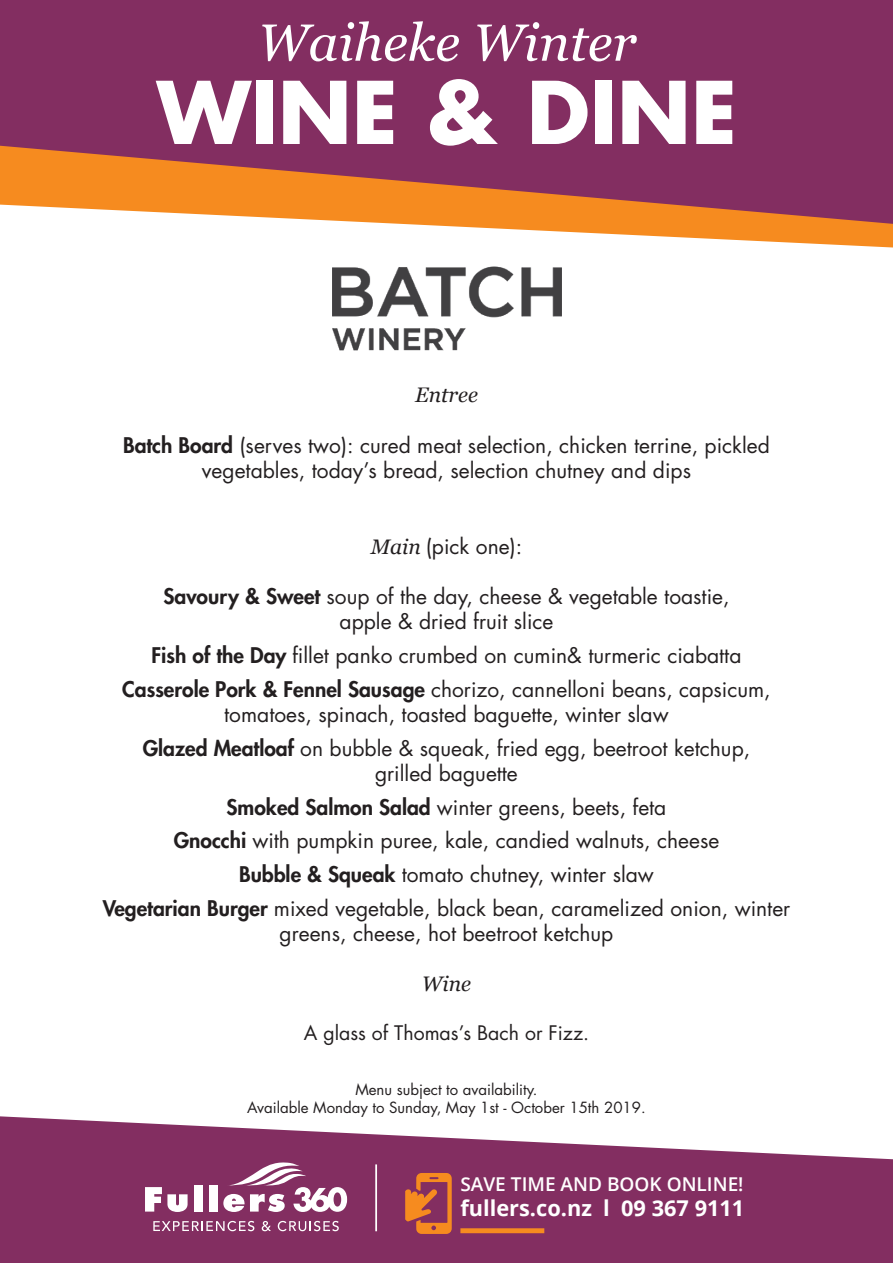
<style>
.page{position:relative;width:893px;height:1263px;background:#fff}
.page>*{position:absolute;margin:0;border:0;box-sizing:border-box;transform-origin:0 0}
.t1{font:700 83.85px "Futura Std";color:#fff}
.t2{font:italic 52.2px "Georgia";color:#fff}
.t3{font:700 21.75px "Open Sans";color:#fff}
.t4{font:21px/25.2px "Futura Std";color:#231f20;text-align:center}
.t5{font:italic 21px "Georgia";color:#231f20}
.t6{font:19.5px "Futura Std";color:#231f20}
.t7{font:600 19.05px "Open Sans";color:#fff}
.t8{font:15px "Futura Std";color:#231f20}
.s1{font-weight:800}
.s2{font-family:"Georgia";font-style:italic}
</style>
<div class="page">
<div style="left:0;top:457px;width:893px;height:806px;background:#832e61"></div>
<div style="left:0;top:0;width:893px;height:542px;background:#832e61"></div>
<svg style="left:0;top:146px;width:676px;height:59px"></svg>
<div style="left:0;top:205px;width:893px;height:954px;background:#fff"></div>
<svg style="left:145px;top:1187px;width:43px;height:25px"></svg>
<div style="left:194px;top:1185px;width:8px;height:26px;background:#fff"></div>
<div style="left:209px;top:1185px;width:9px;height:26px;background:#fff"></div>
<svg style="left:153px;top:1221px;width:101px;height:10px"></svg>
<svg style="left:262px;top:1221px;width:9px;height:10px"></svg>
<svg style="left:278px;top:1221px;width:61px;height:10px"></svg>
<svg style="left:223px;top:1162px;width:124px;height:50px"></svg>
<div style="left:460px;top:1228px;width:84px;height:5px;background:#f68b1f"></div>
<svg style="left:405px;top:1173px;width:47px;height:61px"></svg>
<hr style="left:375px;top:1164px;width:2px;height:67px;background:#fff">
<img style="left:333px;top:255px;width:229px;height:96px">
<h2 class="t2" style="left:258px;top:10px;width:380px">Waiheke Winter</h2>
<h1 class="t1" style="left:157px;top:57px;width:582px">WINE &amp; DINE</h1>
<p class="t5" style="left:415px;top:382px;width:64px">Entree</p>
<p class="t4" style="left:123px;top:433px;width:648px"><span class="s1">Batch Board</span> (serves two): cured meat selection, chicken terrine, pickled vegetables, today’s bread, selection chutney and dips</p>
<p class="t4" style="left:371px;top:534px;width:153px"><span class="s2">Main</span> (pick one):</p>
<p class="t4" style="left:163px;top:584px;width:568px"><span class="s1">Savoury &amp; Sweet</span> soup of the day, cheese &amp; vegetable toastie, apple &amp; dried fruit slice</p>
<p class="t4" style="left:152px;top:643px;width:591px"><span class="s1">Fish of the Day</span> fillet panko crumbed on cumin&amp; turmeric ciabatta</p>
<p class="t4" style="left:122px;top:677px;width:650px"><span class="s1">Casserole Pork &amp; Fennel Sausage</span> chorizo, cannelloni beans, capsicum, tomatoes, spinach, toasted baguette, winter slaw</p>
<p class="t4" style="left:143px;top:735px;width:609px"><span class="s1">Glazed Meatloaf</span> on bubble &amp; squeak, fried egg, beetroot ketchup, grilled baguette</p>
<p class="t4" style="left:227px;top:794px;width:441px"><span class="s1">Smoked Salmon Salad</span> winter greens, beets, feta</p>
<p class="t4" style="left:174px;top:828px;width:547px"><span class="s1">Gnocchi</span> with pumpkin puree, kale, candied walnuts, cheese</p>
<p class="t4" style="left:239px;top:862px;width:416px"><span class="s1">Bubble &amp; Squeak</span> tomato chutney, winter slaw</p>
<p class="t4" style="left:103px;top:895px;width:689px"><span class="s1">Vegetarian Burger</span> mixed vegetable, black bean, caramelized onion, winter greens, cheese, hot beetroot ketchup</p>
<p class="t5" style="left:422px;top:971px;width:51px">Wine</p>
<p class="t6" style="left:304px;top:1020px;width:287px">A glass of Thomas’s Bach or Fizz.</p>
<p class="t8" style="left:355px;top:1080px;width:184px">Menu subject to availability.</p>
<p class="t8" style="left:247px;top:1098px;width:400px">Available Monday to Sunday, May 1st - October 15th 2019.</p>
<p class="t7" style="left:460px;top:1171px;width:285px">SAVE TIME AND BOOK ONLINE!</p>
<p class="t3" style="left:460px;top:1192px;width:285px">fullers.co.nz l 09 367 9111</p>
</div>
